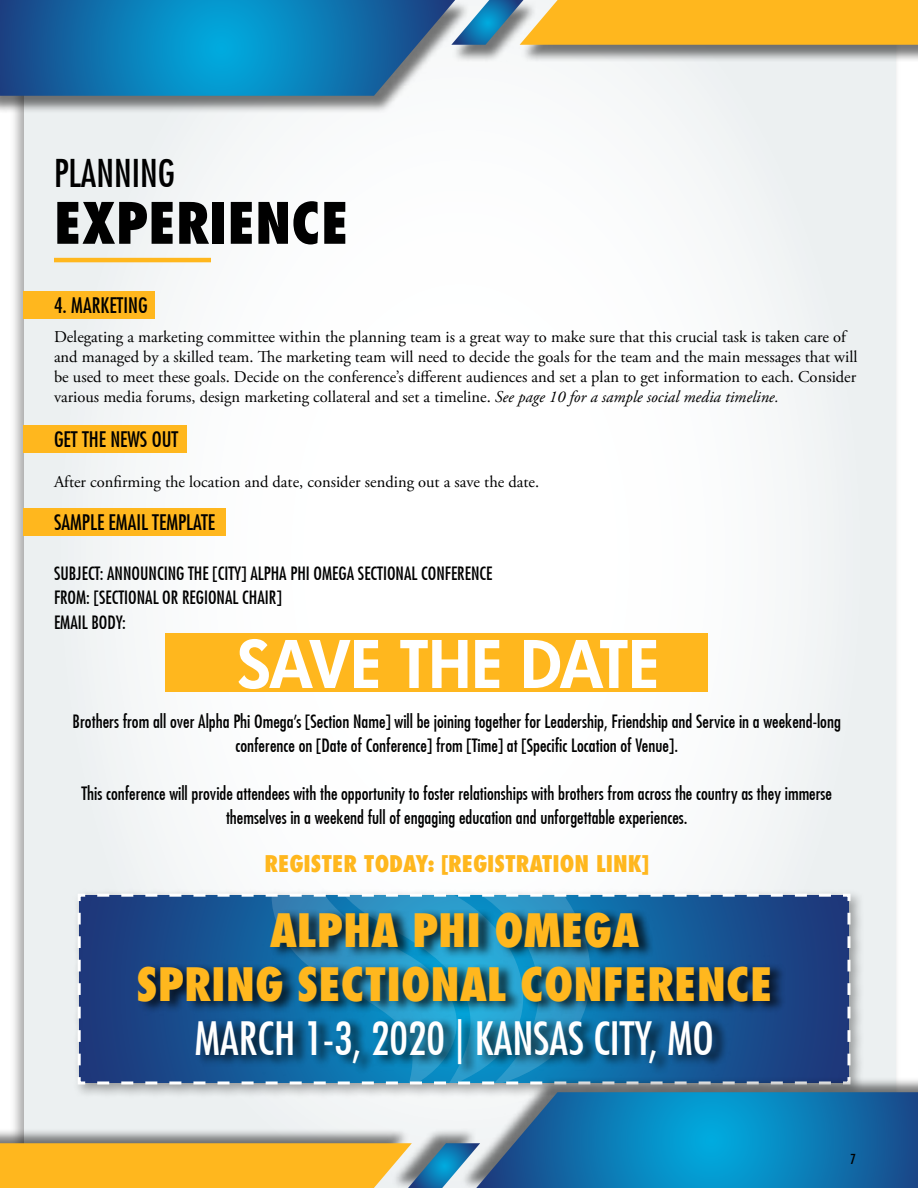
<style>
.page{position:relative;width:918px;height:1188px;background:#fff}
.page>*{position:absolute;margin:0;border:0;box-sizing:border-box;transform-origin:0 0}
.t1{font:800 63.75px "Futura";letter-spacing:-.01em;color:#fff}
.t2{font:800 condensed 55.5px "Futura";color:#000}
.t3{font:800 condensed 45px/54px "Futura";color:#ffb71e;text-align:center}
.t4{font:500 condensed 45px "Futura";color:#fff}
.t5{font:500 condensed 37.5px "Futura";color:#000}
.t6{font:800 condensed 22.5px "Futura";color:#ffb71e}
.t7{font:500 condensed 21px "Futura";color:#000}
.t8{font:500 condensed 18px/24.8px "Futura";color:#000;text-align:center}
.t9{font:16.5px/19.8px "Adobe Garamond Pro";color:#000}
.t10{font:500 condensed 13.5px "Futura";color:#000}
.s1{font-style:italic}
</style>
<div class="page">
<div style="left:24px;top:0;width:872px;height:1188px;background:linear-gradient(to right,#f8f9fa,#f7f9fa)"></div>
<div style="left:72px;top:888px;width:792px;height:210px;background:#000;opacity:.35"></div>
<svg style="left:76px;top:892px;width:776px;height:194px;background:#3b6399"></svg>
<div style="left:459px;top:1077px;width:459px;height:111px;background:#000;opacity:.53"></div>
<svg style="left:0;top:1092px;width:918px;height:96px;background:#84a8a4"></svg>
<div style="left:0;top:1px;width:471px;height:113px;background:#000;opacity:.53"></div>
<svg style="left:0;top:0;width:455px;height:96px;background:#1c7fb4"></svg>
<div style="left:451px;top:1px;width:87px;height:62px;background:#000;opacity:.53"></div>
<div style="left:519px;top:1px;width:399px;height:62px;background:#000;opacity:.53"></div>
<svg style="left:451px;top:0;width:467px;height:45px;background:#e7b53d"></svg>
<hr style="left:54px;top:258px;width:157px;height:4px;background:#ffb71e">
<div style="left:23px;top:291px;width:132px;height:28px;background:#ffb71e"></div>
<div style="left:23px;top:425px;width:164px;height:28px;background:#ffb71e"></div>
<div style="left:166px;top:634px;width:542px;height:58px;background:#ffb71e"></div>
<div style="left:138px;top:909px;width:648px;height:168px;background:#000;opacity:.75"></div>
<div style="left:23px;top:508px;width:203px;height:28px;background:#ffb71e"></div>
<h3 class="t5" style="left:54px;top:150px;width:123px">PLANNING</h3>
<h2 class="t2" style="left:54px;top:188px;width:296px">EXPERIENCE</h2>
<p class="t7" style="left:54px;top:292px;width:95px">4. MARKETING</p>
<p class="t9" style="left:54px;top:328px;width:805px">Delegating a marketing committee within the planning team is a great way to make sure that this crucial task is taken care of and managed by a skilled team. The marketing team will need to decide the goals for the team and the main messages that will be used to meet these goals. Decide on the conference’s different audiences and set a plan to get information to each. Consider various media forums, design marketing collateral and set a timeline. <span class="s1">See page 10 for a sample social media timeline.</span></p>
<p class="t7" style="left:54px;top:427px;width:126px">GET THE NEWS OUT</p>
<p class="t9" style="left:54px;top:472px;width:487px">After confirming the location and date, consider sending out a save the date.</p>
<p class="t7" style="left:54px;top:510px;width:163px">SAMPLE EMAIL TEMPLATE</p>
<p class="t8" style="left:54px;top:561px;width:440px;text-align:left">SUBJECT: ANNOUNCING THE [CITY] ALPHA PHI OMEGA SECTIONAL CONFERENCE<br>FROM: [SECTIONAL OR REGIONAL CHAIR]<br>EMAIL BODY:</p>
<h1 class="t1" style="left:237px;top:621px;width:424px">SAVE THE DATE</h1>
<p class="t8" style="left:73px;top:709px;width:770px;line-height:24px">Brothers from all over Alpha Phi Omega’s [Section Name] will be joining together for Leadership, Friendship and Service in a weekend-long conference on [Date of Conference] from [Time] at [Specific Location of Venue].</p>
<p class="t8" style="left:81px;top:781px;width:752px;line-height:24px">This conference will provide attendees with the opportunity to foster relationships with brothers from across the country as they immerse themselves in a weekend full of engaging education and unforgettable experiences.</p>
<h3 class="t6" style="left:265px;top:850px;width:386px">REGISTER TODAY: [REGISTRATION LINK]</h3>
<h3 class="t3" style="left:136px;top:903px;width:638px">ALPHA PHI OMEGA<br>SPRING SECTIONAL CONFERENCE</h3>
<h3 class="t4" style="left:195px;top:1011px;width:521px">MARCH 1-3, 2020 | KANSAS CITY, MO</h3>
<p class="t10" style="left:850px;top:1151px;width:7px">7</p>
</div>
